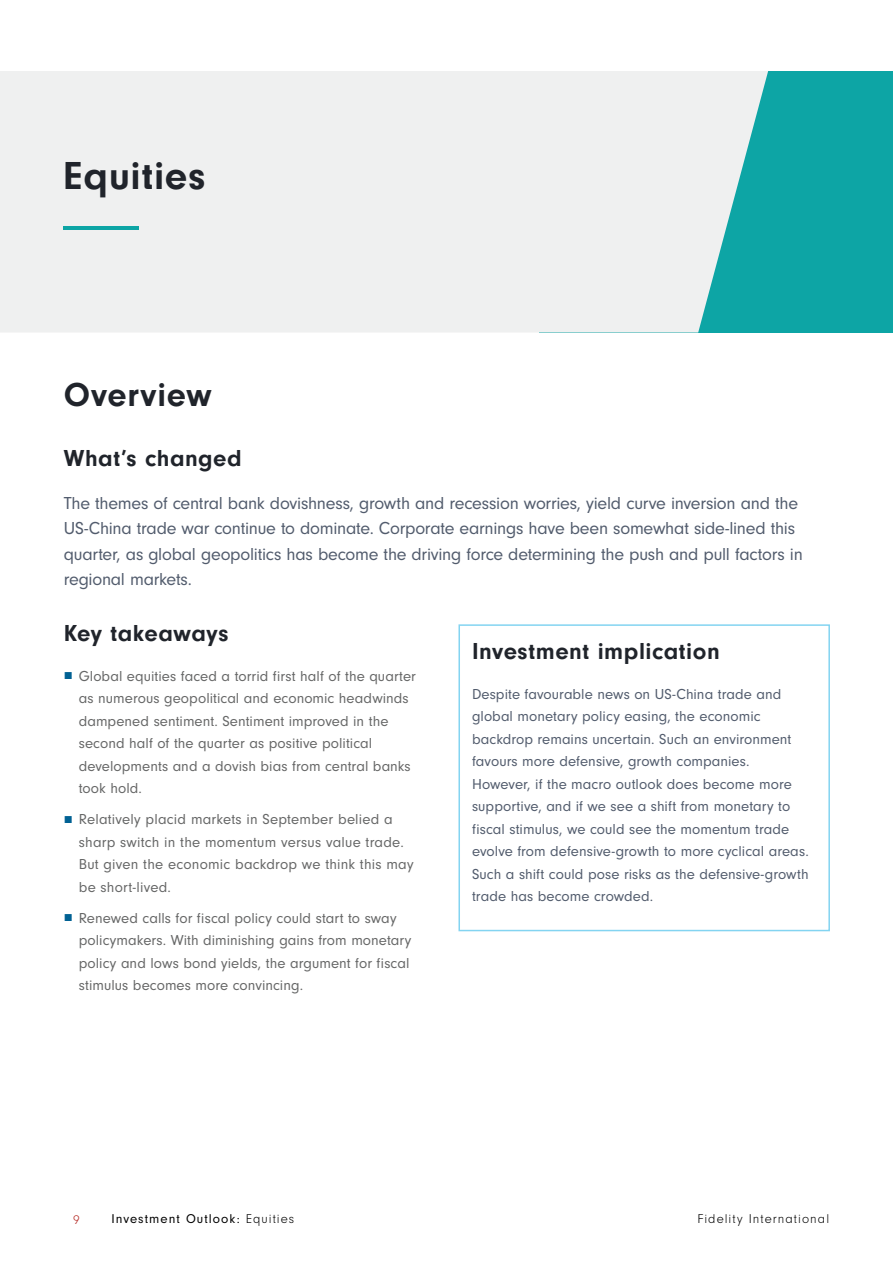
<style>
.page{position:relative;width:893px;height:1263px;background:#fff}
.page>*{position:absolute;margin:0;border:0;box-sizing:border-box;transform-origin:0 0}
.t1{font:700 40.5px "Neuzeit Gro";letter-spacing:.02em;color:#20242b}
.t2{font:700 34.5px "Neuzeit Gro";letter-spacing:.02em;color:#20242b}
.t3{font:700 24px "Neuzeit Gro";letter-spacing:.025em;color:#20242b}
.t4{font:18px/25.5px "Neuzeit Gro";letter-spacing:-.015em;color:#525c6d}
.t5{font:15px/22.5px "Neuzeit Gro";letter-spacing:.005em;color:#666767}
.t6{font:15px/22.5px "Neuzeit Gro";letter-spacing:.005em;color:#525c6d}
.t7{font:13.2px "Neuzeit Gro";letter-spacing:.08em;color:#000}
.t8{font:300 13.2px "Neuzeit Gro";letter-spacing:.08em;color:#000}
.t9{font:300 13.2px "Neuzeit Gro";color:#b72f2a}
.s1{font-family:"Arial";color:#006193}
.s2{font-weight:300}
</style>
<div class="page">
<div style="left:539px;top:71px;width:354px;height:262px;background:#0da5a5"></div>
<div style="left:0;top:71px;width:768px;height:262px;background:#eff0f0"></div>
<hr style="left:64px;top:226px;width:75px;height:4px;background:#0da5a5">
<div style="left:458px;top:624px;width:372px;height:307px;border:2px solid #83d4f1"></div>
<h1 class="t1" style="left:64px;top:153px;width:143px">Equities</h1>
<h2 class="t2" style="left:64px;top:375px;width:149px">Overview</h2>
<h3 class="t3" style="left:64px;top:445px;width:179px">What’s changed</h3>
<p class="t4" style="left:64px;top:490px;width:741px">The themes of central bank dovishness, growth and recession worries, yield curve inversion and the US-China trade war continue to dominate. Corporate earnings have been somewhat side-lined this quarter, as global geopolitics has become the driving force determining the push and pull factors in regional markets.</p>
<h3 class="t3" style="left:64px;top:620px;width:166px">Key takeaways</h3>
<p class="t5" style="left:79px;top:665px;width:339px;text-indent:-15px"><span class="s1">■</span> Global equities faced a torrid first half of the quarter as numerous geopolitical and economic headwinds dampened sentiment. Sentiment improved in the second half of the quarter as positive political developments and a dovish bias from central banks took hold.</p>
<p class="t5" style="left:79px;top:808px;width:336px;text-indent:-15px"><span class="s1">■</span> Relatively placid markets in September belied a sharp switch in the momentum versus value trade.<br>But given the economic backdrop we think this may be short-lived.</p>
<p class="t5" style="left:79px;top:907px;width:334px;text-indent:-15px"><span class="s1">■</span> Renewed calls for fiscal policy could start to sway policymakers. With diminishing gains from monetary policy and lows bond yields, the argument for fiscal stimulus becomes more convincing.</p>
<h3 class="t3" style="left:472px;top:638px;width:249px">Investment implication</h3>
<p class="t6" style="left:472px;top:683px;width:338px">Despite favourable news on US-China trade and global monetary policy easing, the economic backdrop remains uncertain. Such an environment favours more defensive, growth companies.<br>However, if the macro outlook does become more supportive, and if we see a shift from monetary to fiscal stimulus, we could see the momentum trade evolve from defensive-growth to more cyclical areas.<br>Such a shift could pose risks as the defensive-growth trade has become crowded.</p>
<p class="t9" style="left:73px;top:1213px;width:8px">9</p>
<p class="t7" style="left:111px;top:1212px;width:184px">Investment Outlook: <span class="s2">Equities</span></p>
<p class="t8" style="left:697px;top:1212px;width:133px">Fidelity International</p>
</div>
